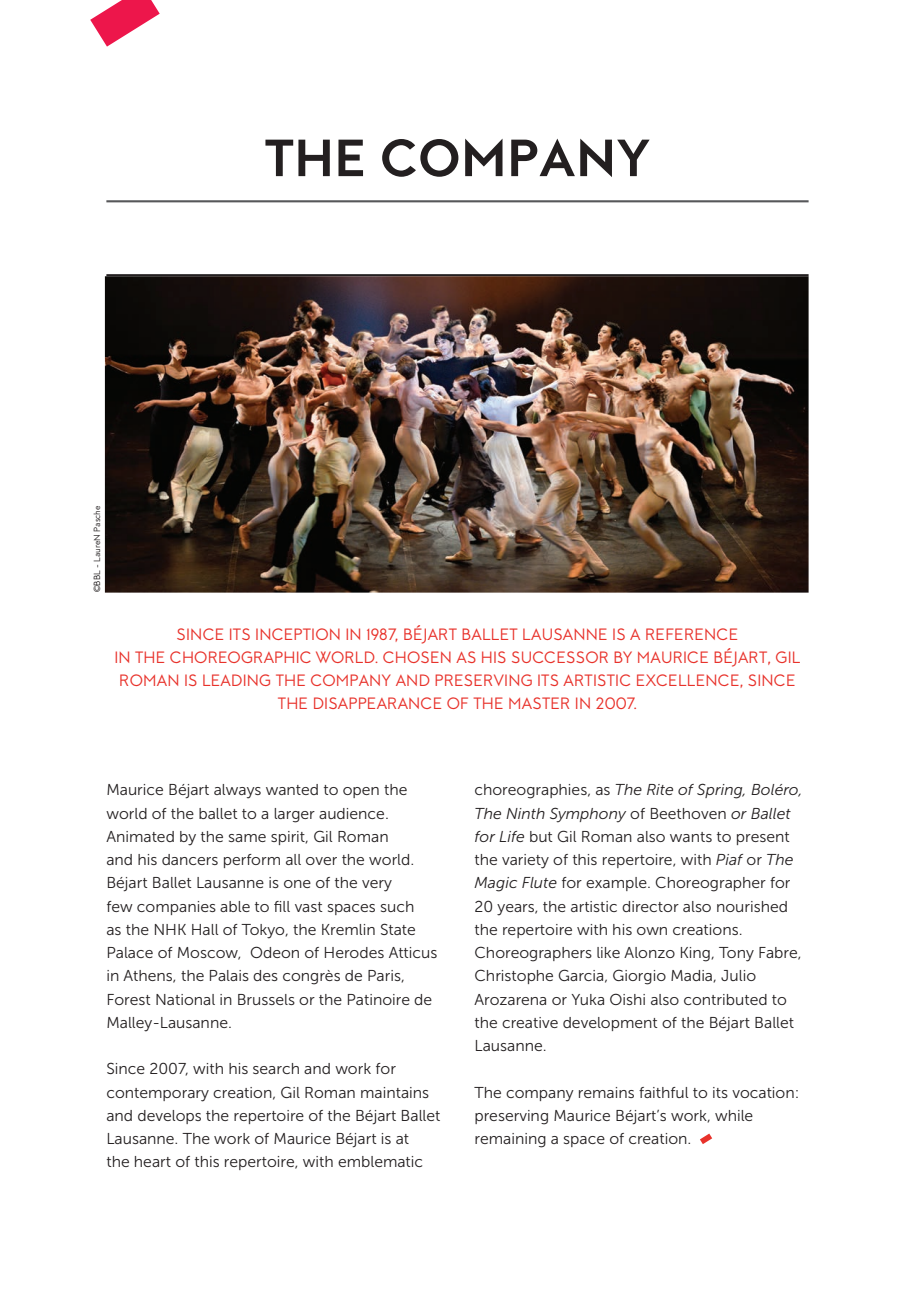
<style>
.page{position:relative;width:915px;height:1297px;background:#fff}
.page>*{position:absolute;margin:0;border:0;box-sizing:border-box;transform-origin:0 0}
.t1{font:800 52.5px "MTT Milano";letter-spacing:.01em;color:#231f20}
.t2{font:16.5px/23.2px "MTT Milano";letter-spacing:.01em;color:#e8322b;text-align:center}
.t3{font:15.75px/23.2px "Museo Sans 300";color:#231f20}
.t4{font:9px "MTT Milano";color:#231f20}
.s1{font-style:italic}
</style>
<div class="page">
<svg style="left:90px;top:0;width:70px;height:47px"></svg>
<svg style="left:700px;top:1133px;width:12px;height:11px"></svg>
<hr style="left:106px;top:274px;width:702px;height:2px;background:#231f20">
<img style="left:105px;top:276px;width:703px;height:317px">
<hr style="left:106px;top:200px;width:702px;height:2px;background:#57585a">
<h1 class="t1" style="left:265px;top:128px;width:386px">THE COM PANY</h1>
<p class="t4" style="left:92px;top:592px;width:88px;rotate:-90deg">©BBL - LAUREN PASCHE</p>
<p class="t2" style="left:114px;top:623px;width:682px">SI NCE ITS I NCEPTION I N 1987, BÉJART BALLET LAUSANNE IS A REFERENCE<br>I N THE CHOREOGRAPHIC WORLD. CHOSEN AS HIS SUCCESSOR BY MAURICE BÉJART, GIL ROMAN IS LEADI NG THE COMPANY AND PRESERVI NG ITS ARTISTIC EXCELLENCE, SI NCE THE DISAPPEARANC E OF THE MASTER I N 2007.</p>
<p class="t3" style="left:106px;top:778px;width:332px">Maurice Béjart always wanted to open the world of the ballet to a larger audience.<br>Animated by the same spirit, Gil Roman<br>and his dancers perform all over the world.<br>Béjart Ballet Lausanne is one of the very<br>few companies able to fill vast spaces such<br>as the NHK Hall of Tokyo, the Kremlin State Palace of Moscow, Odeon of Herodes Atticus in Athens, the Palais des congrès de Paris, Forest National in Brussels or the Patinoire de Malley-Lausanne.</p>
<p class="t3" style="left:106px;top:1057px;width:335px">Since 2007, with his search and work for contemporary creation, Gil Roman maintains and develops the repertoire of the Béjart Ballet Lausanne. The work of Maurice Béjart is at<br>the heart of this repertoire, with emblematic</p>
<p class="t3" style="left:474px;top:778px;width:329px">choreographies, as <span class="s1">The Rite of Spring, Boléro, The Ninth Symphony</span> of Beethoven <span class="s1">or Ballet for Life</span> but Gil Roman also wants to present the variety of this repertoire, with <span class="s1">Piaf</span> or <span class="s1">The Magic Flute</span> for example. Choreographer for 20 years, the artistic director also nourished the repertoire with his own creations.<br>Choreographers like Alonzo King, Tony Fabre, Christophe Garcia, Giorgio Madia, Julio Arozarena or Yuka Oishi also contributed to the creative development of the Béjart Ballet Lausanne.</p>
<p class="t3" style="left:474px;top:1081px;width:326px">The company remains faithful to its vocation: preserving Maurice Béjart’s work, while remaining a space of creation.</p>
</div>
